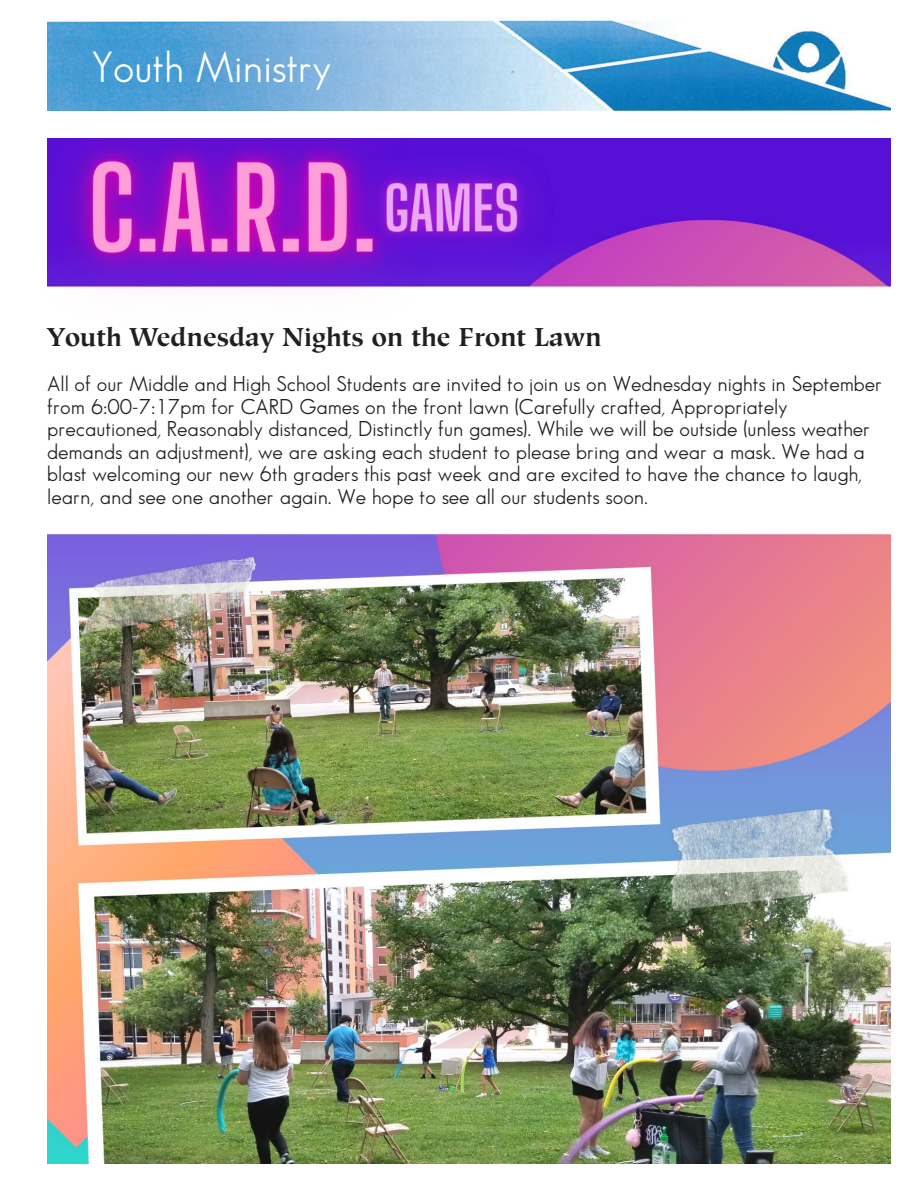
<style>
.page{position:relative;width:918px;height:1188px;background:#fff}
.page>*{position:absolute;margin:0;border:0;box-sizing:border-box;transform-origin:0 0}
.t1{font:42.6px "Sans Serif Book FLF";color:#fff}
.t2{font:700 25.5px "Glossary S Si";color:#231f20}
.t3{font:21px/22.5px "Sans Serif Book FLF";color:#231f20}
</style>
<div class="page">
<img style="left:47px;top:18px;width:844px;height:93px">
<img style="left:47px;top:139px;width:844px;height:1024px">
<h1 class="t1" style="left:92px;top:43px;width:241px">Youth Ministry</h1>
<p class="t2" style="left:47px;top:322px;width:556px">Youth Wednesday Nights on the Front Lawn</p>
<p class="t3" style="left:47px;top:372px;width:836px">All of our Middle and High School Students are invited to join us on Wednesday nights in September from 6:00-7:17pm for CARD Games on the front lawn (Carefully crafted, Appropriately precautioned, Reasonably distanced, Distinctly fun games). While we will be outside (unless weather demands an adjustment), we are asking each student to please bring and wear a mask. We had a blast welcoming our new 6th graders this past week and are excited to have the chance to laugh, learn, and see one another again. We hope to see all our students soon.</p>
</div>
